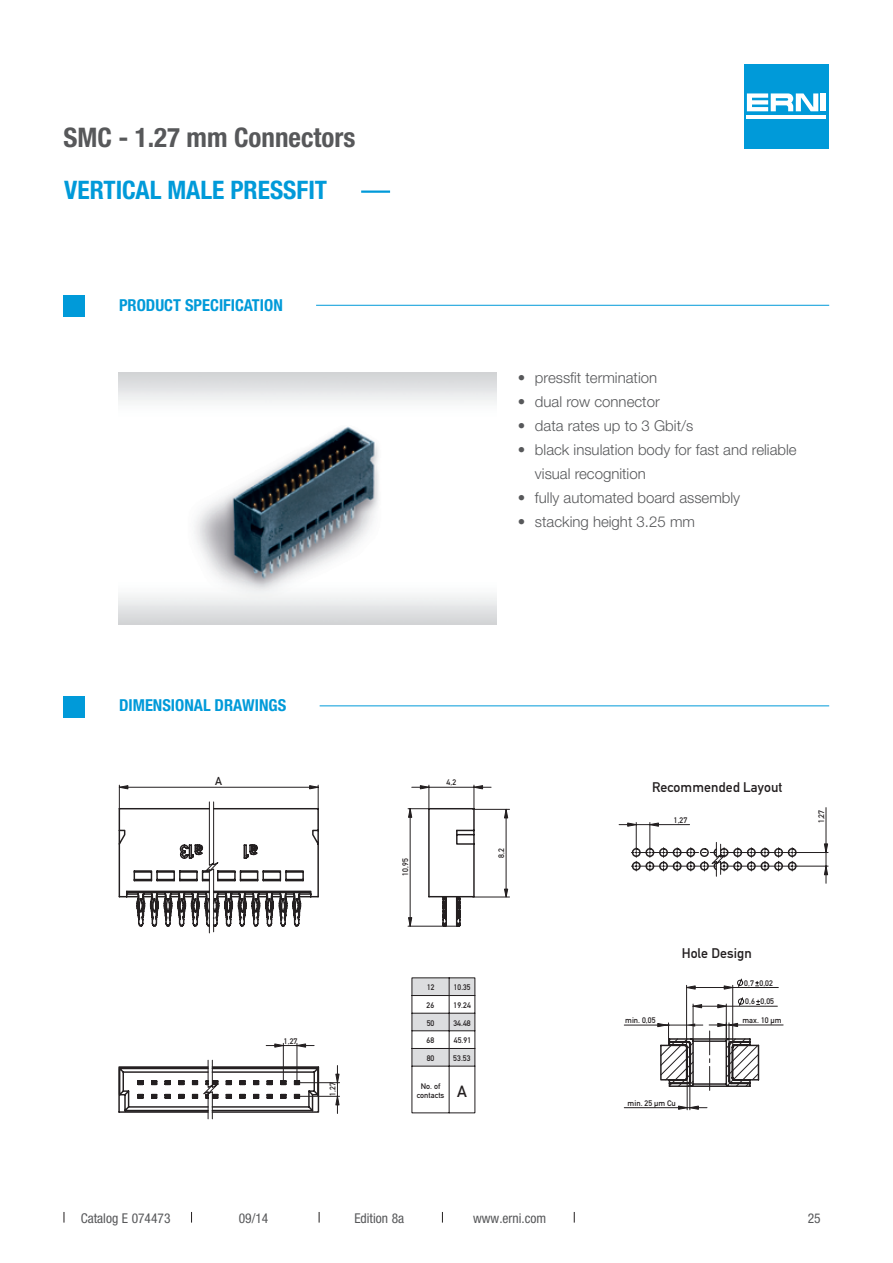
<style>
.page{position:relative;width:893px;height:1263px;background:#fff}
.page>*{position:absolute;margin:0;border:0;box-sizing:border-box;transform-origin:0 0}
.t1{font:700 condensed 27px "Helvetica Neue LT Pro";color:#57585a}
.t2{font:700 condensed 25.5px "Helvetica Neue LT Pro";color:#009ad9}
.t3{font:700 condensed 16.5px "Helvetica Neue LT Pro";color:#009ad9}
.t4{font:300 15px/24px "Helvetica Neue LT Pro";color:#57585a}
.t5{font:13.8px "DIN Mittelschrift LT";letter-spacing:.005em;color:#231f20}
.t6{font:condensed 13.5px "Helvetica Neue LT Pro";color:#57585a}
.t7{font:11.4px "DIN Mittelschrift LT";color:#231f20}
.t8{font:7.95px/9.3px "DIN Mittelschrift LT";color:#231f20}
.t9{font:7.95px "DIN Mittelschrift LT";color:#231f20;scale:.96 1}
.s1{font-size:16.05px}
</style>
<div class="page">
<hr style="left:361px;top:190px;width:29px;height:3px;background:#009ad9">
<div style="left:64px;top:296px;width:21px;height:21px;background:#009ad9"></div>
<hr style="left:316px;top:305px;width:513px;height:1px;background:#009ad9">
<img style="left:118px;top:372px;width:379px;height:252px">
<div style="left:64px;top:696px;width:21px;height:21px;background:#009ad9"></div>
<hr style="left:320px;top:705px;width:509px;height:1px;background:#009ad9">
<svg style="left:118px;top:896px;width:572px;height:217px"></svg>
<hr style="left:797px;top:852px;width:31px;height:1px;background:#231f20">
<hr style="left:797px;top:866px;width:31px;height:1px;background:#231f20">
<hr style="left:826px;top:807px;width:1px;height:45px;background:#231f20">
<hr style="left:826px;top:852px;width:1px;height:31px;background:#231f20">
<svg style="left:824px;top:843px;width:4px;height:9px"></svg>
<svg style="left:823px;top:865px;width:5px;height:10px"></svg>
<svg style="left:759px;top:847px;width:38px;height:25px"></svg>
<svg style="left:200px;top:808px;width:276px;height:311px"></svg>
<hr style="left:412px;top:787px;width:62px;height:1px;background:#231f20">
<svg style="left:473px;top:785px;width:18px;height:24px"></svg>
<svg style="left:118px;top:785px;width:344px;height:149px"></svg>
<hr style="left:283px;top:1043px;width:1px;height:38px;background:#231f20">
<hr style="left:297px;top:1043px;width:1px;height:38px;background:#231f20">
<hr style="left:283px;top:1045px;width:31px;height:1px;background:#231f20">
<hr style="left:299px;top:1082px;width:41px;height:1px;background:#231f20">
<hr style="left:299px;top:1096px;width:41px;height:1px;background:#231f20">
<hr style="left:337px;top:1083px;width:1px;height:30px;background:#231f20">
<svg style="left:266px;top:1043px;width:18px;height:5px"></svg>
<svg style="left:296px;top:1043px;width:10px;height:5px"></svg>
<svg style="left:335px;top:1065px;width:5px;height:18px"></svg>
<svg style="left:335px;top:1095px;width:5px;height:11px"></svg>
<hr style="left:473px;top:809px;width:37px;height:1px;background:#231f20">
<hr style="left:473px;top:897px;width:37px;height:1px;background:#231f20">
<svg style="left:504px;top:808px;width:255px;height:279px"></svg>
<hr style="left:624px;top:1107px;width:63px;height:1px;background:#231f20">
<hr style="left:624px;top:1025px;width:79px;height:1px;background:#231f20">
<svg style="left:657px;top:978px;width:127px;height:132px"></svg>
<div style="left:744px;top:64px;width:85px;height:85px;background:#009ad9"></div>
<hr style="left:747px;top:115px;width:79px;height:4px;background:#fff">
<div style="left:821px;top:93px;width:5px;height:18px;background:#fff"></div>
<svg style="left:747px;top:93px;width:71px;height:18px"></svg>
<h1 class="t1" style="left:63px;top:121px;width:294px">SMC - 1.27 mm Connectors</h1>
<h2 class="t2" style="left:64px;top:175px;width:264px">VERTICAL MALE PRESSFIT</h2>
<p class="t3" style="left:119px;top:295px;width:165px">PRODUCT SPECIFICATION</p>
<p class="t4" style="left:518px;top:365px;width:141px">• pressfit termination</p>
<p class="t4" style="left:518px;top:389px;width:143px">• dual row connector</p>
<p class="t4" style="left:518px;top:413px;width:177px">• data rates up to 3 Gbit/s</p>
<p class="t4" style="left:535px;top:437px;width:263px;text-indent:-17px">• black insulation body for fast and reliable visual recognition</p>
<p class="t4" style="left:518px;top:485px;width:224px">• fully automated board assembly</p>
<p class="t4" style="left:518px;top:509px;width:179px">• stacking height 3.25 mm</p>
<p class="t3" style="left:119px;top:695px;width:169px">DIMENSIONAL DRAWINGS</p>
<p class="t7" style="left:215px;top:774px;width:8px">A</p>
<p class="t8" style="left:447px;top:778px;width:11px">4,2</p>
<p class="t8" style="left:401px;top:875px;width:19px;rotate:-90deg">10,95</p>
<p class="t8" style="left:497px;top:858px;width:11px;rotate:-90deg">8,2</p>
<p class="t8" style="left:284px;top:1036px;width:15px">1,27</p>
<p class="t8" style="left:328px;top:1096px;width:15px;rotate:-90deg">1,27</p>
<p class="t9" style="left:427px;top:983px;width:9px">12</p>
<p class="t9" style="left:454px;top:983px;width:19px">10.35</p>
<p class="t8" style="left:427px;top:1001px;width:9px">26</p>
<p class="t8" style="left:454px;top:1001px;width:19px">19.24</p>
<p class="t8" style="left:427px;top:1018px;width:9px">50</p>
<p class="t8" style="left:453px;top:1018px;width:19px">34.48</p>
<p class="t8" style="left:427px;top:1036px;width:9px">68</p>
<p class="t8" style="left:454px;top:1036px;width:19px">45.91</p>
<p class="t8" style="left:427px;top:1053px;width:9px">80</p>
<p class="t8" style="left:453px;top:1053px;width:19px">53.53</p>
<p class="t8" style="left:417px;top:1081px;width:52px;text-indent:4px">No. of contacts <span class="s1">A</span></p>
<p class="t5" style="left:652px;top:779px;width:132px">Recommended Layout</p>
<p class="t8" style="left:674px;top:815px;width:15px">1,27</p>
<p class="t8" style="left:817px;top:823px;width:15px;rotate:-90deg">1,27</p>
<p class="t5" style="left:682px;top:945px;width:72px">Hole Design</p>
<p class="t8" style="left:625px;top:1016px;width:32px">min. 0,05</p>
<p class="t8" style="left:628px;top:1098px;width:50px">min. 25 µm Cu</p>
<p class="t8" style="left:744px;top:978px;width:30px">0,7 0,02</p>
<p class="t8" style="left:745px;top:997px;width:11px">0,6</p>
<p class="t8" style="left:760px;top:997px;width:15px">0,05</p>
<p class="t8" style="left:742px;top:1016px;width:41px">max. 10 µm</p>
<p class="t6" style="left:81px;top:1210px;width:91px">Catalog E 074473</p>
<p class="t6" style="left:239px;top:1210px;width:31px">09/14</p>
<p class="t6" style="left:354px;top:1210px;width:51px">Edition 8a</p>
<p class="t6" style="left:473px;top:1210px;width:75px">www.erni.com</p>
<p class="t6" style="left:808px;top:1210px;width:14px">25</p>
</div>
